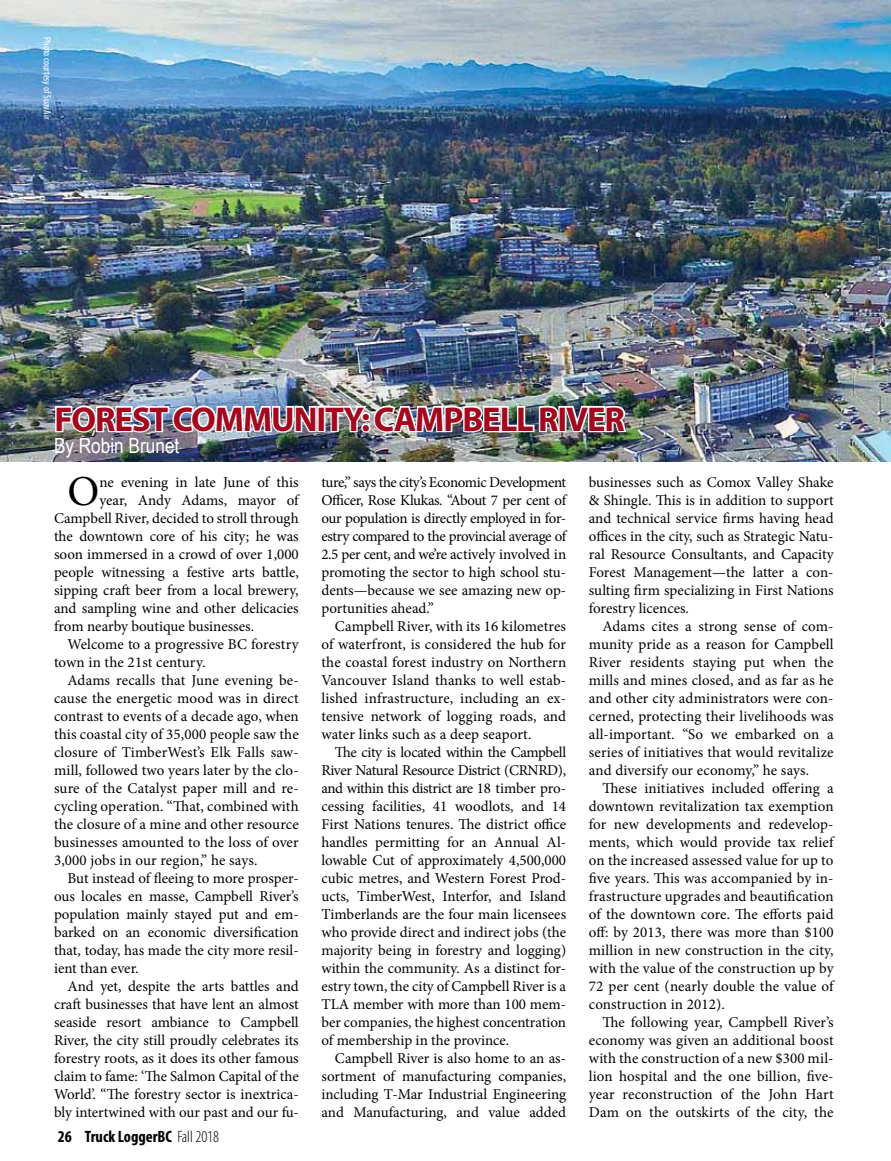
<style>
.page{position:relative;width:891px;height:1161px;background:#fff}
.page>*{position:absolute;margin:0;border:0;box-sizing:border-box;transform-origin:0 0}
.t1{font:42.75px "Minion Pro";color:#000}
.t2{font:700 34.5px "Myriad Pro";letter-spacing:-.03em;color:#a2091e}
.t3{font:21px "Arial Narrow";color:#fff}
.t4{font:700 condensed 16.5px "Myriad Pro";color:#000}
.t5{font:15px/18px "Minion Pro";color:#000;text-align:justify}
.t6{font:condensed 10.5px "Myriad Pro";color:#fff}
.s1{font-weight:300}
</style>
<div class="page">
<img style="left:0;top:0;width:891px;height:461px">
<img style="left:54px;top:228px;width:575px;height:211px">
<p class="t6" style="left:54px;top:37px;width:84px;rotate:90deg">Photo courtesy of SuavAir</p>
<h2 class="t2" style="left:54px;top:397px;width:572px">FOREST COMMUNITY: CAMPBELL RIVER</h2>
<h3 class="t3" style="left:54px;top:430px;width:127px">By Robin Brunet</h3>
<h1 class="t1" style="left:68px;top:462px;width:33px">O</h1>
<p class="t5" style="left:99px;top:473px;width:201px">ne evening in late June of this</p>
<p class="t5" style="left:99px;top:491px;width:201px">year, Andy Adams, mayor of</p>
<p class="t5" style="left:54px;top:509px;width:246px">Campbell River, decided to stroll through</p>
<p class="t5" style="left:54px;top:527px;width:246px">the downtown core of his city; he was</p>
<p class="t5" style="left:54px;top:545px;width:246px">soon immersed in a crowd of over 1,000</p>
<p class="t5" style="left:54px;top:563px;width:246px">people witnessing a festive arts battle,</p>
<p class="t5" style="left:54px;top:581px;width:246px">sipping craft beer from a local brewery,</p>
<p class="t5" style="left:54px;top:599px;width:246px">and sampling wine and other delicacies</p>
<p class="t5" style="left:54px;top:617px;width:202px">from nearby boutique businesses.</p>
<p class="t5" style="left:68px;top:635px;width:233px">Welcome to a progressive BC forestry</p>
<p class="t5" style="left:54px;top:653px;width:153px">town in the 21st century.</p>
<p class="t5" style="left:68px;top:671px;width:233px">Adams recalls that June evening be-</p>
<p class="t5" style="left:54px;top:689px;width:246px">cause the energetic mood was in direct</p>
<p class="t5" style="left:54px;top:707px;width:246px">contrast to events of a decade ago, when</p>
<p class="t5" style="left:54px;top:725px;width:246px">this coastal city of 35,000 people saw the</p>
<p class="t5" style="left:54px;top:743px;width:246px">closure of TimberWest’s Elk Falls saw-</p>
<p class="t5" style="left:54px;top:761px;width:246px">mill, followed two years later by the clo-</p>
<p class="t5" style="left:54px;top:779px;width:246px">sure of the Catalyst paper mill and re-</p>
<p class="t5" style="left:54px;top:797px;width:246px">cycling operation. “That, combined with</p>
<p class="t5" style="left:54px;top:815px;width:246px">the closure of a mine and other resource</p>
<p class="t5" style="left:54px;top:833px;width:246px">businesses amounted to the loss of over</p>
<p class="t5" style="left:54px;top:851px;width:205px">3,000 jobs in our region,” he says.</p>
<p class="t5" style="left:68px;top:869px;width:233px">But instead of fleeing to more prosper-</p>
<p class="t5" style="left:54px;top:887px;width:246px">ous locales en masse, Campbell River’s</p>
<p class="t5" style="left:54px;top:905px;width:246px">population mainly stayed put and em-</p>
<p class="t5" style="left:54px;top:923px;width:246px">barked on an economic diversification</p>
<p class="t5" style="left:54px;top:941px;width:246px">that, today, has made the city more resil-</p>
<p class="t5" style="left:54px;top:959px;width:86px">ient than ever.</p>
<p class="t5" style="left:68px;top:977px;width:233px">And yet, despite the arts battles and</p>
<p class="t5" style="left:54px;top:995px;width:246px">craft businesses that have lent an almost</p>
<p class="t5" style="left:54px;top:1013px;width:246px">seaside resort ambiance to Campbell</p>
<p class="t5" style="left:54px;top:1031px;width:246px">River, the city still proudly celebrates its</p>
<p class="t5" style="left:54px;top:1049px;width:246px">forestry roots, as it does its other famous</p>
<p class="t5" style="left:54px;top:1067px;width:246px">claim to fame: ‘The Salmon Capital of the</p>
<p class="t5" style="left:54px;top:1085px;width:246px">World’. “The forestry sector is inextrica-</p>
<p class="t5" style="left:54px;top:1103px;width:246px">bly intertwined with our past and our fu-</p>
<p class="t4" style="left:58px;top:1126px;width:163px">26 Truck LoggerBC <span class="s1">Fall 2018</span></p>
<p class="t5" style="left:321px;top:473px;width:246px">ture,” says the city’s Economic Development Officer, Rose Klukas. “About 7 per cent of our population is directly employed in for&shy;estry compared to the provincial average of 2.5 per cent, and we’re actively involved in promoting the sector to high school stu&shy;dents—because we see amazing new op&shy;portunities ahead.”</p>
<p class="t5" style="left:321px;top:617px;width:246px;text-indent:14px">Campbell River, with its 16 kilometres of waterfront, is considered the hub for the coastal forest industry on Northern Vancouver Island thanks to well estab&shy;lished infrastructure, including an ex&shy;tensive network of logging roads, and water links such as a deep seaport.</p>
<p class="t5" style="left:321px;top:743px;width:246px;text-indent:14px">The city is located within the Campbell River Natural Resource District (CRNRD), and within this district are 18 timber pro&shy;cessing facilities, 41 woodlots, and 14<br>First Nations tenures. The district office handles permitting for an Annual Al&shy;lowable Cut of approximately 4,500,000 cubic metres, and Western Forest Prod&shy;ucts, TimberWest, Interfor, and Island Timberlands are the four main licensees who provide direct and indirect jobs (the majority being in forestry and logging) within the community. As a distinct for&shy;estry town, the city of Campbell River is a TLA member with more than 100 mem&shy;ber companies, the highest concentration of membership in the province.</p>
<p class="t5" style="left:321px;top:1049px;width:246px;text-indent:14px">Campbell River is also home to an as&shy;sortment of manufacturing companies, including T-Mar Industrial Engineering and Manufacturing, and value added</p>
<p class="t5" style="left:589px;top:473px;width:246px">businesses such as Comox Valley Shake &amp; Shingle. This is in addition to support and technical service firms having head offices in the city, such as Strategic Natu&shy;ral Resource Consultants, and Capacity Forest Management—the latter a con&shy;sulting firm specializing in First Nations forestry licences.</p>
<p class="t5" style="left:589px;top:617px;width:246px;text-indent:13px">Adams cites a strong sense of com&shy;munity pride as a reason for Campbell River residents staying put when the mills and mines closed, and as far as he and other city administrators were con&shy;cerned, protecting their livelihoods was all-important. “So we embarked on a series of initiatives that would revitalize and diversify our economy,” he says.</p>
<p class="t5" style="left:589px;top:779px;width:246px;text-indent:14px">These initiatives included offering a downtown revitalization tax exemption for new developments and redevelop&shy;ments, which would provide tax relief on the increased assessed value for up to five years. This was accompanied by in&shy;frastructure upgrades and beautification of the downtown core. The efforts paid off: by 2013, there was more than $100 million in new construction in the city, with the value of the construction up by 72 per cent (nearly double the value of construction in 2012).</p>
<p class="t5" style="left:589px;top:1013px;width:246px;text-indent:14px">The following year, Campbell River’s economy was given an additional boost with the construction of a new $300 mil&shy;lion hospital and the one billion, five&shy;year reconstruction of the John Hart Dam on the outskirts of the city, the</p>
</div>
